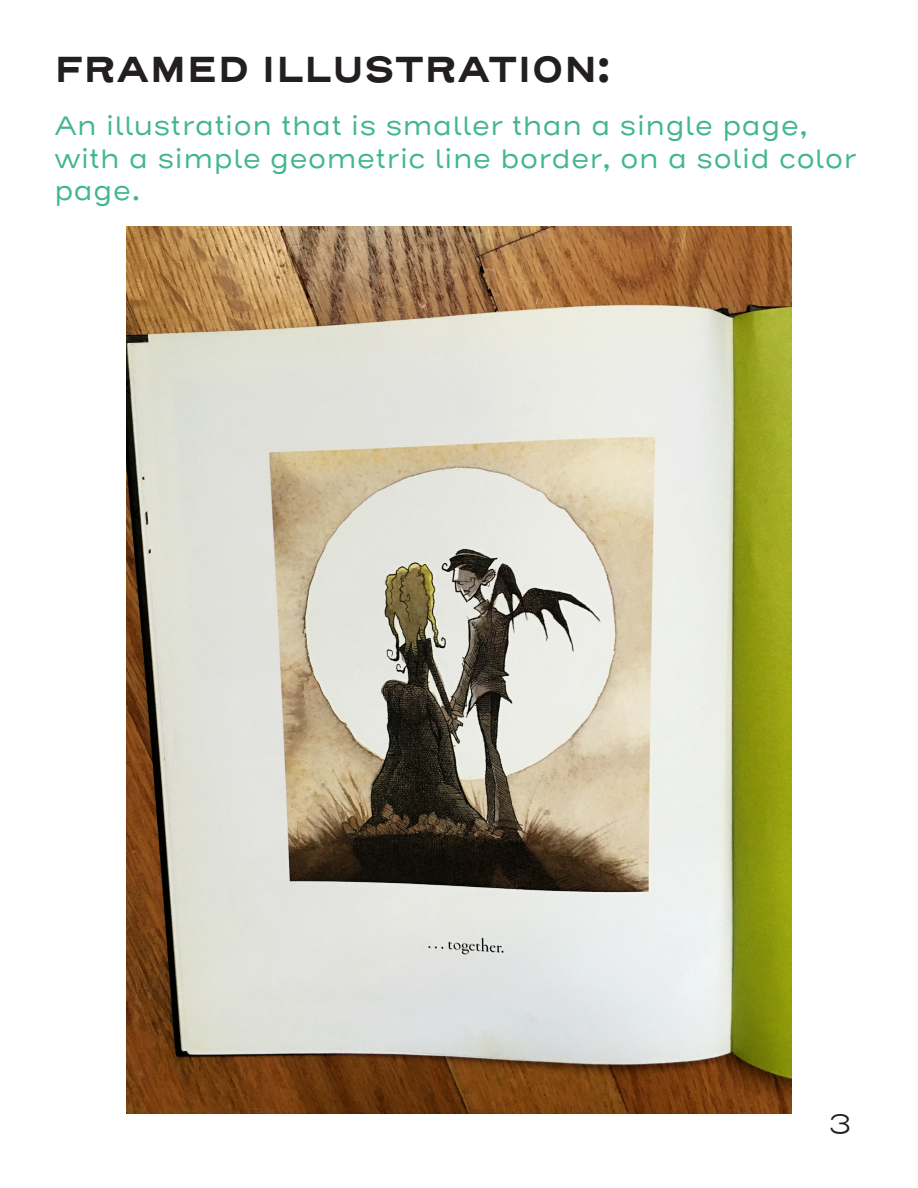
<style>
.page{position:relative;width:918px;height:1188px;background:#fff}
.page>*{position:absolute;margin:0;border:0;box-sizing:border-box;transform-origin:0 0}
.t1{font:700 36px "Henderson Sans Basic";color:#231f20}
.t2{font:27px/32.4px "Henderson Sans Basic";color:#42b68e}
.t3{font:300 27px "Henderson Sans Basic";color:#231f20}
</style>
<div class="page">
<img style="left:127px;top:227px;width:665px;height:887px">
<p class="t1" style="left:54px;top:46px;width:558px">FRAMED ILLUSTRATION:</p>
<p class="t2" style="left:54px;top:110px;width:804px">An illustration that is smaller than a single page, with a simple geometric line border, on a solid color page.</p>
<p class="t3" style="left:828px;top:1107px;width:25px">3</p>
</div>
